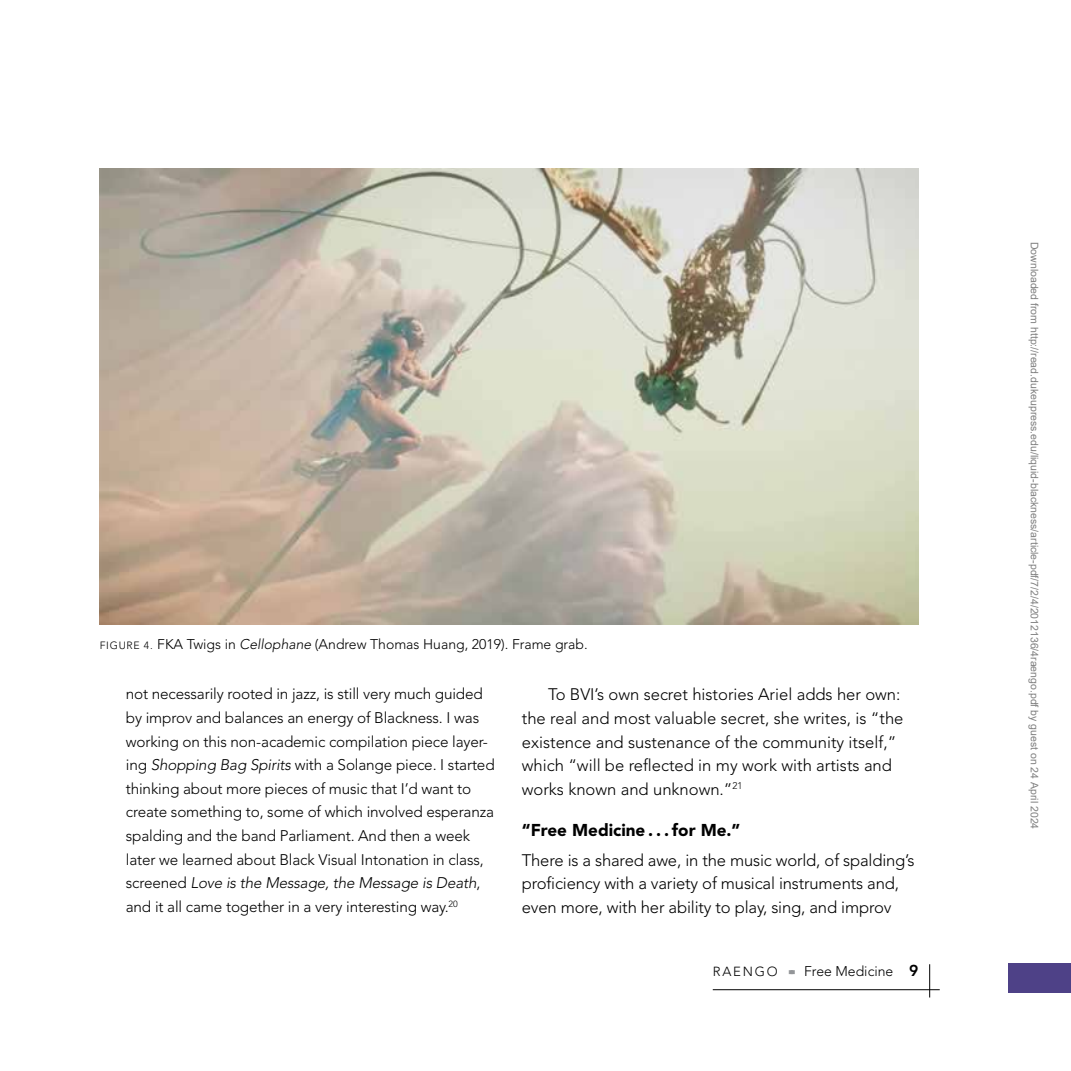
<style>
.page{position:relative;width:1071px;height:1071px;background:#fff}
.page>*{position:absolute;margin:0;border:0;box-sizing:border-box;transform-origin:0 0}
.t1{font:900 17.15px "Avenir LT Std";color:#000}
.t2{font:300 16.62px/23.6px "Avenir LT Std";color:#000}
.t3{font:300 15.4px/23.6px "Avenir LT Std";letter-spacing:-.01em;color:#000}
.t4{font:300 14px "Avenir LT Std";color:#000}
.t5{font:300 13.12px "Avenir LT Std";letter-spacing:.14em;color:#000}
.t6{font:10.5px "Arial";color:#808080}
.s1{font-size:10.5px}
.s2{font-style:italic}
.s3{font-weight:800;font-size:15.75px}
</style>
<div class="page">
<hr style="left:713px;top:989px;width:227px;height:1px;background:#000">
<hr style="left:929px;top:964px;width:1px;height:34px;background:#000">
<div style="left:1008px;top:963px;width:63px;height:30px;background:#4e4187"></div>
<img style="left:100px;top:168px;width:819px;height:456px">
<p class="t4" style="left:100px;top:636px;width:489px"><span class="s1">FIGURE 4.</span> FKA Twigs in <span class="s2">Cellophane</span> (Andrew Thomas Huang, 2019). Frame grab.</p>
<p class="t3" style="left:126px;top:682px;width:370px">not necessarily rooted in jazz, is still very much guided by improv and balances an energy of Blackness. I was working on this non-academic compilation piece layer&shy;ing <span class="s2">Shopping Bag Spirits</span> with a Solange piece. I started thinking about more pieces of music that I’d want to create something to, some of which involved esperanza spalding and the band Parliament. And then a week later we learned about Black Visual Intonation in class, screened <span class="s2">Love is the Message, the Message is Death</span>, and it all came together in a very interesting way.<sup>20</sup></p>
<p class="t2" style="left:522px;top:683px;width:383px;text-indent:26px">To BVI’s own secret histories Ariel adds her own: the real and most valuable secret, she writes, is “the existence and sustenance of the community itself,” which “will be reflected in my work with artists and works known and unknown.”<sup>21</sup></p>
<p class="t1" style="left:522px;top:820px;width:220px">“Free Medicine . . . for Me.”</p>
<p class="t2" style="left:522px;top:848px;width:394px">There is a shared awe, in the music world, of spalding’s proficiency with a variety of musical instruments and, even more, with her ability to play, sing, and improv</p>
<p class="t5" style="left:713px;top:964px;width:67px">RAENGO</p>
<p class="t4" style="left:789px;top:963px;width:131px"><sup>■■</sup> Free Medicine <span class="s3">9</span></p>
<p class="t6" style="left:1038px;top:242px;width:589px;rotate:90deg">Downloaded from http://read.dukeupress.edu/liquid-blackness/article-pdf/7/2/4/2012136/4raengo.pdf by guest on 24 April 2024</p>
</div>
